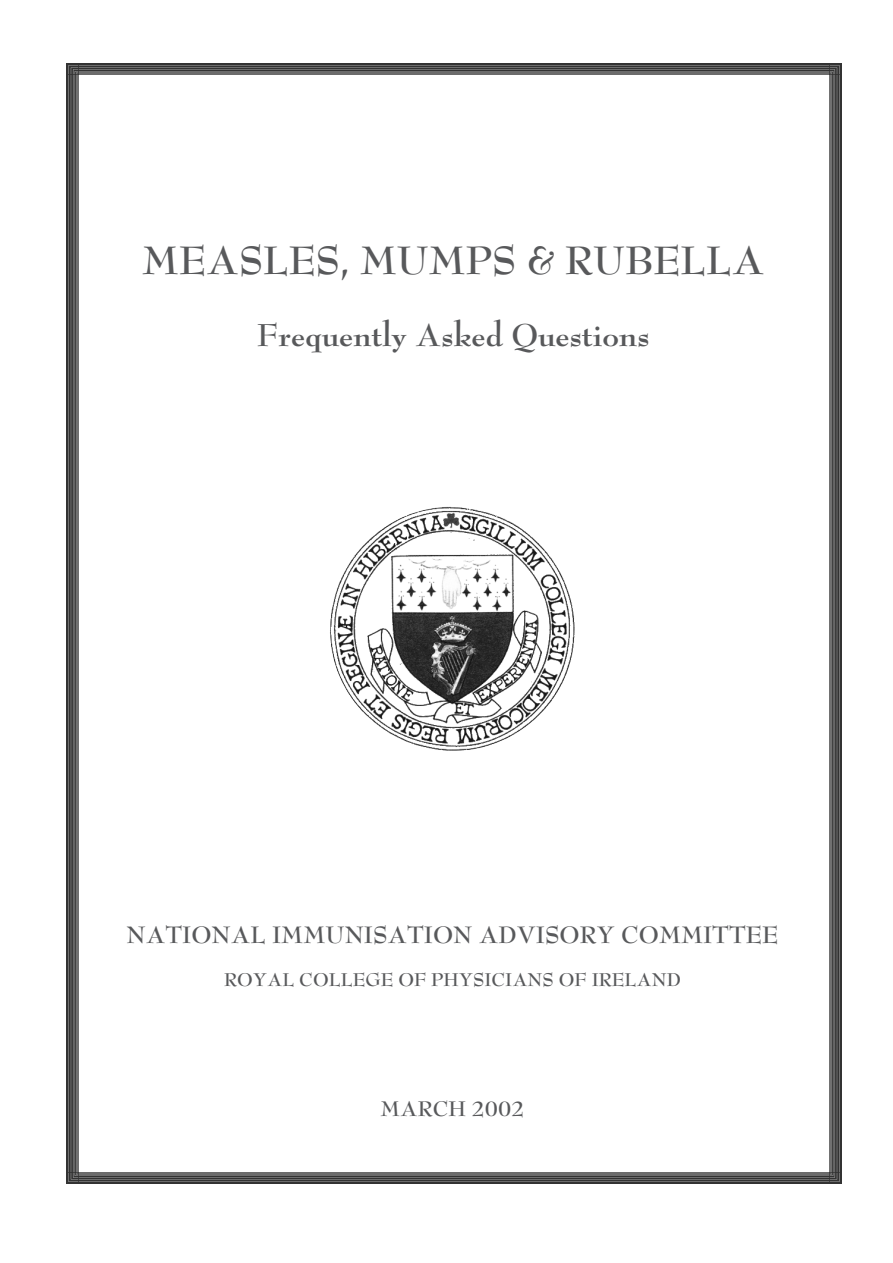
<style>
.page{position:relative;width:893px;height:1263px;background:#fff}
.page>*{position:absolute;margin:0;border:0;box-sizing:border-box;transform-origin:0 0}
.t1{font:700 43.2px "Bernhard Modern";color:#58595b}
.t2{font:700 34.5px "Bernhard Modern";color:#58595b}
.t3{font:700 25.95px "Bernhard Modern";color:#58595b}
.t4{font:700 23.1px "Bernhard Modern";color:#58595b}
.t5{font:700 20.1px "Bernhard Modern";color:#58595b}
</style>
<div class="page">
<svg style="left:67px;top:63px;width:11px;height:12px"></svg>
<img style="left:78px;top:63px;width:752px;height:12px">
<svg style="left:830px;top:63px;width:11px;height:12px"></svg>
<img style="left:830px;top:75px;width:11px;height:1097px">
<svg style="left:830px;top:1172px;width:11px;height:12px"></svg>
<img style="left:78px;top:1172px;width:752px;height:12px">
<svg style="left:67px;top:1172px;width:11px;height:12px"></svg>
<img style="left:67px;top:75px;width:11px;height:1097px">
<img style="left:330px;top:507px;width:245px;height:244px;border-radius:50%">
<h1 class="t1" style="left:142px;top:241px;width:624px">MEASLES, MUMPS &amp; RUBELLA</h1>
<h2 class="t2" style="left:257px;top:319px;width:394px">Frequently Asked Questions</h2>
<p class="t3" style="left:127px;top:923px;width:653px">NATIONAL IMMUNISATION ADVISORY COMMITTEE</p>
<p class="t5" style="left:224px;top:971px;width:458px">ROYAL COLLEGE OF PHYSICIANS OF IRELAND</p>
<p class="t4" style="left:380px;top:1098px;width:145px">MARCH 2002</p>
</div>
